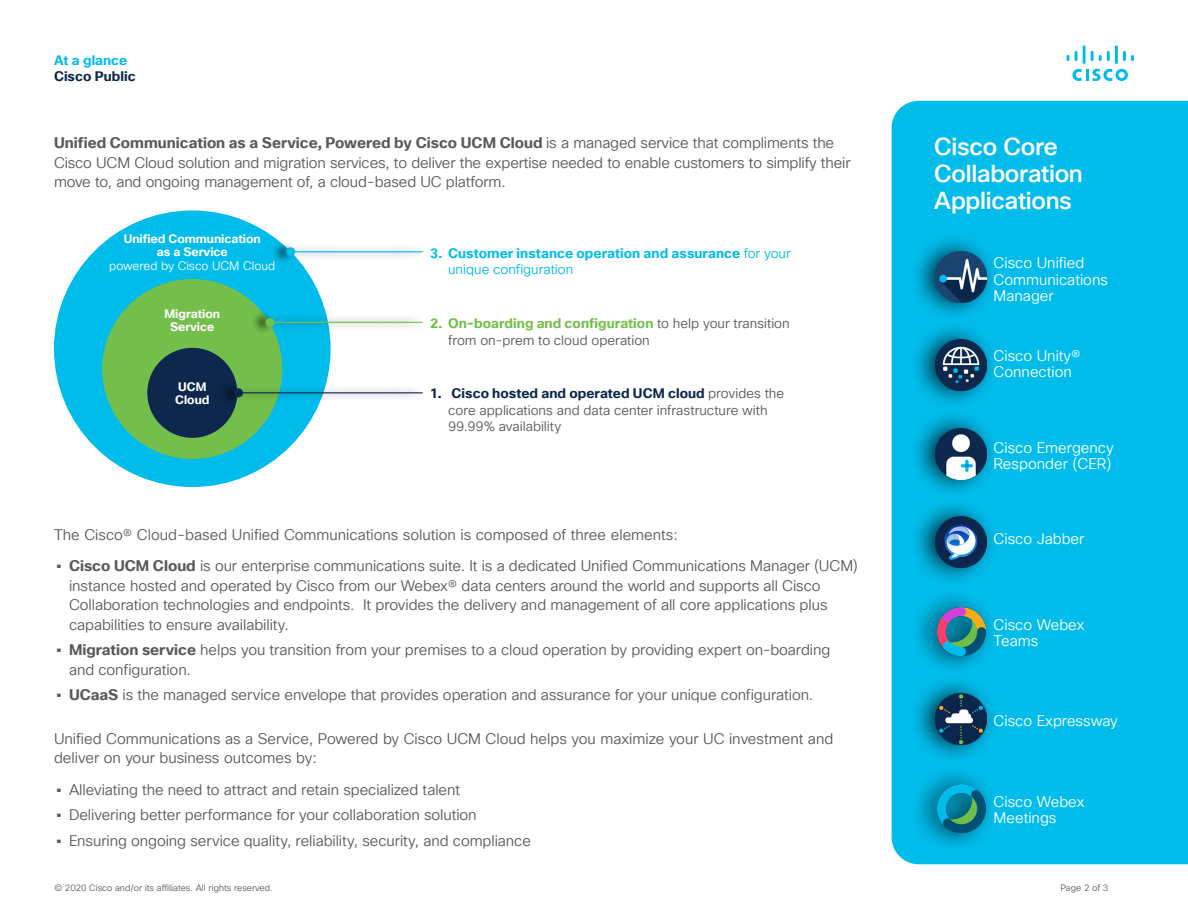
<style>
.page{position:relative;width:1188px;height:918px;background:#fff}
.page>*{position:absolute;margin:0;border:0;box-sizing:border-box;transform-origin:0 0}
.t1{font:500 24px/27px "Cisco Sans TT";letter-spacing:-.015em;color:#fff}
.t2{font:15px/19.5px "Cisco Sans TT Light";letter-spacing:-.005em;color:#58595b}
.t3{font:15px/16.5px "Cisco Sans TT Light";color:#fff}
.t4{font:700 15px "Cisco Sans TT";color:#58595b}
.t5{font:13.5px/16.5px "Cisco Sans TT Light";color:#58595b}
.t6{font:700 13.5px "Cisco Sans TT";letter-spacing:.005em;color:#00bceb}
.t7{font:700 13.5px "Cisco Sans TT";letter-spacing:.005em;color:#0d274d}
.t8{font:700 13.5px "Cisco Sans TT";letter-spacing:.005em;color:#74bf4b}
.t9{font:13.5px "Cisco Sans TT Light";color:#00bceb}
.t10{font:700 12px/13.5px "Cisco Sans TT";color:#fff;text-align:center}
.t11{font:12px "Cisco Sans TT Light";color:#fff}
.t12{font:9px "Cisco Sans TT Light";color:#58595b}
.s1{font-family:"Cisco Sans TT Light";font-weight:400}
.s2{font-family:"Cisco Sans TT Light";font-weight:400;color:#58595b}
.s3{font-family:"Cisco Sans TT";font-weight:700}
</style>
<div class="page">
<svg style="left:1073px;top:69px;width:55px;height:12px"></svg>
<svg style="left:1067px;top:55px;width:2px;height:6px"></svg>
<svg style="left:1075px;top:51px;width:3px;height:10px"></svg>
<hr style="left:1083px;top:45px;width:3px;height:19px;background:#00bceb">
<svg style="left:1091px;top:51px;width:19px;height:10px"></svg>
<hr style="left:1115px;top:45px;width:3px;height:19px;background:#00bceb">
<svg style="left:1123px;top:51px;width:11px;height:10px"></svg>
<div style="left:54px;top:210px;width:277px;height:277px;background:#00bceb;border-radius:50%"></div>
<div style="left:102px;top:279px;width:180px;height:180px;background:#74bf4b;border-radius:50%"></div>
<div style="left:147px;top:348px;width:90px;height:90px;background:#0d274d;border-radius:50%"></div>
<div style="left:219px;top:381px;width:203px;height:24px;background:#000;opacity:.75"></div>
<hr style="left:238px;top:392px;width:184px;height:1px;background:#0d274d">
<div style="left:234px;top:388px;width:9px;height:9px;background:#0d274d;border-radius:50%"></div>
<div style="left:250px;top:310px;width:172px;height:25px;background:#000;opacity:.75"></div>
<hr style="left:270px;top:322px;width:152px;height:1px;background:#74bf4b">
<div style="left:266px;top:318px;width:8px;height:9px;background:#74bf4b;border-radius:50%"></div>
<div style="left:271px;top:240px;width:152px;height:24px;background:#000;opacity:.75"></div>
<hr style="left:291px;top:251px;width:131px;height:1px;background:#00bceb">
<div style="left:286px;top:247px;width:9px;height:9px;background:#00bceb;border-radius:50%"></div>
<div style="left:892px;top:101px;width:296px;height:763px;background:#00bceb"></div>
<div style="left:910px;top:588px;width:87px;height:87px;background:#000;opacity:.75"></div>
<img style="left:937px;top:608px;width:48px;height:48px">
<div style="left:910px;top:765px;width:87px;height:87px;background:#000;opacity:.75"></div>
<img style="left:937px;top:785px;width:48px;height:48px">
<div style="left:909px;top:497px;width:90px;height:90px;background:#000;opacity:.75"></div>
<img style="left:936px;top:517px;width:51px;height:50px">
<div style="left:909px;top:320px;width:90px;height:90px;background:#000;opacity:.75"></div>
<img style="left:936px;top:340px;width:51px;height:51px">
<div style="left:909px;top:408px;width:90px;height:91px;background:#000;opacity:.75"></div>
<img style="left:936px;top:428px;width:51px;height:51px">
<div style="left:909px;top:674px;width:90px;height:90px;background:#000;opacity:.75"></div>
<img style="left:936px;top:693px;width:51px;height:51px">
<div style="left:909px;top:232px;width:90px;height:90px;background:#000;opacity:.75"></div>
<img style="left:936px;top:251px;width:51px;height:51px">
<p class="t6" style="left:54px;top:51px;width:75px">At a glance</p>
<p class="t7" style="left:54px;top:67px;width:83px">Cisco Public</p>
<p class="t4" style="left:54px;top:133px;width:782px">Unified Communication as a Service, Powered by Cisco UCM Cloud <span class="s1">is a managed service that compliments the</span></p>
<p class="t2" style="left:54px;top:153px;width:798px">Cisco UCM Cloud solution and migration services, to deliver the expertise needed to enable customers to simplify their move to, and ongoing management of, a cloud-based UC platform.</p>
<p class="t10" style="left:124px;top:232px;width:138px">Unified Communication as a Service</p>
<p class="t11" style="left:109px;top:258px;width:168px">powered by Cisco UCM Cloud</p>
<p class="t10" style="left:165px;top:307px;width:57px">Migration<br>Service</p>
<p class="t10" style="left:175px;top:380px;width:36px;text-align:left">UCM<br>Cloud</p>
<p class="t6" style="left:430px;top:244px;width:362px">3. Customer instance operation and assurance <span class="s1">for your</span></p>
<p class="t9" style="left:448px;top:261px;width:127px">unique configuration</p>
<p class="t8" style="left:430px;top:315px;width:361px">2. On-boarding and configuration <span class="s2">to help your transition</span></p>
<p class="t5" style="left:448px;top:332px;width:203px">from on-prem to cloud operation</p>
<p class="t7" style="left:430px;top:384px;width:356px">1. Cisco hosted and operated UCM cloud <span class="s2">provides the</span></p>
<p class="t5" style="left:448px;top:402px;width:321px">core applications and data center infrastructure with<br>99.99% availability</p>
<h1 class="t1" style="left:934px;top:134px;width:150px">Cisco Core<br>Collaboration<br>Applications</h1>
<p class="t3" style="left:994px;top:255px;width:116px">Cisco Unified<br>Communications<br>Manager</p>
<p class="t3" style="left:994px;top:348px;width:89px">Cisco Unity®<br>Connection</p>
<p class="t3" style="left:994px;top:440px;width:122px">Cisco Emergency<br>Responder (CER)</p>
<p class="t2" style="left:54px;top:525px;width:625px">The Cisco® Cloud-based Unified Communications solution is composed of three elements:</p>
<p class="t2" style="left:69px;top:557px;width:790px;text-indent:-13px"><span class="s3">• Cisco UCM Cloud</span> is our enterprise communications suite. It is a dedicated Unified Communications Manager (UCM) instance hosted and operated by Cisco from our Webex® data centers around the world and supports all Cisco Collaboration technologies and endpoints. It provides the delivery and management of all core applications plus capabilities to ensure availability.</p>
<p class="t2" style="left:69px;top:641px;width:763px;text-indent:-13px"><span class="s3">• Migration service</span> helps you transition from your premises to a cloud operation by providing expert on-boarding and configuration.</p>
<p class="t2" style="left:56px;top:686px;width:758px"><span class="s3">• UCaaS</span> is the managed service envelope that provides operation and assurance for your unique configuration.</p>
<p class="t2" style="left:54px;top:729px;width:781px">Unified Communications as a Service, Powered by Cisco UCM Cloud helps you maximize your UC investment and deliver on your business outcomes by:</p>
<p class="t2" style="left:56px;top:780px;width:405px"><span class="s3">•</span> Alleviating the need to attract and retain specialized talent</p>
<p class="t2" style="left:56px;top:806px;width:422px"><span class="s3">•</span> Delivering better performance for your collaboration solution</p>
<p class="t2" style="left:56px;top:831px;width:476px"><span class="s3">•</span> Ensuring ongoing service quality, reliability, security, and compliance</p>
<p class="t12" style="left:54px;top:882px;width:220px">© 2020 Cisco and/or its affiliates. All rights reserved.</p>
<p class="t12" style="left:1060px;top:882px;width:49px">Page 2 of 3</p>
<p class="t3" style="left:994px;top:531px;width:92px">Cisco Jabber</p>
<p class="t3" style="left:994px;top:617px;width:93px">Cisco Webex<br>Teams</p>
<p class="t3" style="left:994px;top:713px;width:126px">Cisco Expressway</p>
<p class="t3" style="left:994px;top:793px;width:93px">Cisco Webex<br>Meetings</p>
</div>
